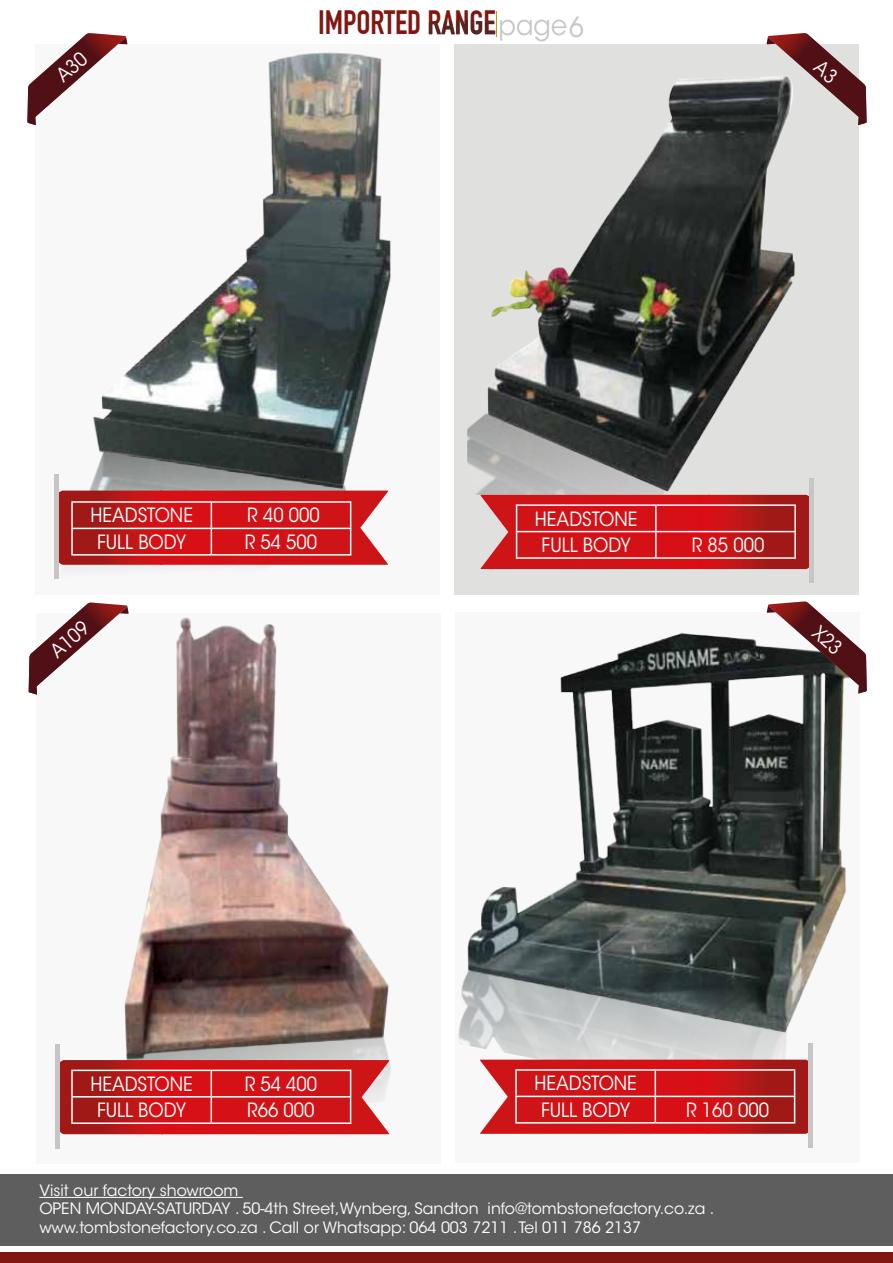
<style>
.page{position:relative;width:893px;height:1263px;background:#fff}
.page>*{position:absolute;margin:0;border:0;box-sizing:border-box;transform-origin:0 0}
.t1{font:700 33px "DIN Condensed";color:#811710}
.t2{font:19.5px/26.4px "ITC Avant Garde Std";color:#fff;text-align:center;scale:.92 1}
.t3{font:15.6px/18.3px "ITC Avant Garde Std";color:#fff}
.s1{font-family:"ITC Avant Garde Std";font-weight:400;font-size:27.9px;color:#c6c6c6}
</style>
<div class="page">
<div style="left:0;top:1174px;width:893px;height:71px;background:#5f5e5e"></div>
<hr style="left:39px;top:1197px;width:204px;height:1px;background:#fff">
<div style="left:0;top:1253px;width:893px;height:10px;background:#811710"></div>
<svg style="left:429px;top:12px;width:68px;height:25px"></svg>
<div style="left:37px;top:613px;width:404px;height:551px;background:#f8f8f8"></div>
<img style="left:28px;top:617px;width:361px;height:443px">
<svg style="left:29px;top:607px;width:100px;height:88px"></svg>
<img style="left:127px;top:1026px;width:264px;height:50px">
<svg style="left:60px;top:1060px;width:329px;height:74px;background:#cc292b"></svg>
<hr style="left:71px;top:1122px;width:140px;height:2px;background:#fff">
<div style="left:455px;top:613px;width:404px;height:550px;background:#f8f8f8"></div>
<img style="left:467px;top:633px;width:393px;height:337px">
<img style="left:458px;top:970px;width:355px;height:90px">
<div style="left:454px;top:44px;width:405px;height:551px;background:#e0e0df"></div>
<img style="left:480px;top:77px;width:334px;height:419px">
<div style="left:35px;top:44px;width:405px;height:551px;background:#f8f8f8"></div>
<img style="left:93px;top:52px;width:298px;height:439px">
<img style="left:467px;top:408px;width:225px;height:87px">
<div style="left:809px;top:479px;width:5px;height:104px;background:#c6c6c6"></div>
<svg style="left:481px;top:495px;width:328px;height:74px;background:#cc282a"></svg>
<hr style="left:655px;top:532px;width:2px;height:25px;background:#fff">
<hr style="left:516px;top:557px;width:140px;height:2px;background:#fff">
<img style="left:61px;top:442px;width:320px;height:165px">
<div style="left:54px;top:474px;width:5px;height:105px;background:#c6c6c6"></div>
<svg style="left:59px;top:491px;width:329px;height:74px;background:#cd2a2c"></svg>
<hr style="left:71px;top:554px;width:140px;height:2px;background:#fff">
<hr style="left:809px;top:1043px;width:4px;height:105px;background:#c6c6c6">
<svg style="left:480px;top:1060px;width:329px;height:74px;background:#cd2b2d"></svg>
<hr style="left:515px;top:1122px;width:140px;height:1px;background:#fff">
<div style="left:55px;top:1044px;width:5px;height:104px;background:#c6c6c6"></div>
<svg style="left:767px;top:601px;width:100px;height:92px"></svg>
<svg style="left:27px;top:33px;width:100px;height:92px"></svg>
<svg style="left:766px;top:33px;width:101px;height:92px"></svg>
<h1 class="t1" style="left:318px;top:3px;width:267px">IMPORTED RANGE<span class="s1">page</span><sub>6</sub></h1>
<p class="t2" style="left:90px;top:502px;width:113px">HEADSTONE</p>
<p class="t2" style="left:247px;top:502px;width:80px">R 40 000</p>
<p class="t2" style="left:97px;top:529px;width:99px">FULL BODY</p>
<p class="t2" style="left:245px;top:529px;width:80px">R 54 500</p>
<p class="t2" style="left:44px;top:643px;width:49px;rotate:-40deg">A109</p>
<p class="t2" style="left:90px;top:1071px;width:113px">HEADSTONE</p>
<p class="t2" style="left:245px;top:1071px;width:80px">R 54 400</p>
<p class="t2" style="left:97px;top:1097px;width:99px">FULL BODY</p>
<p class="t2" style="left:247px;top:1097px;width:75px">R66 000</p>
<p class="t2" style="left:535px;top:506px;width:113px">HEADSTONE<br>FULL BODY</p>
<p class="t2" style="left:692px;top:532px;width:80px">R 85 000</p>
<p class="t2" style="left:534px;top:1070px;width:113px">HEADSTONE<br>FULL BODY</p>
<p class="t2" style="left:686px;top:1097px;width:92px">R 160 000</p>
<p class="t3" style="left:39px;top:1181px;width:677px">Visit our factory showroom<br>OPEN MONDAY-SATURDAY . 50-4th Street,Wynberg, Sandton info@tombstonefactory.co.za . www.tombstonefactory.co.za . Call or Whatsapp: 064 003 7211 . Tel 011 786 2137</p>
</div>
